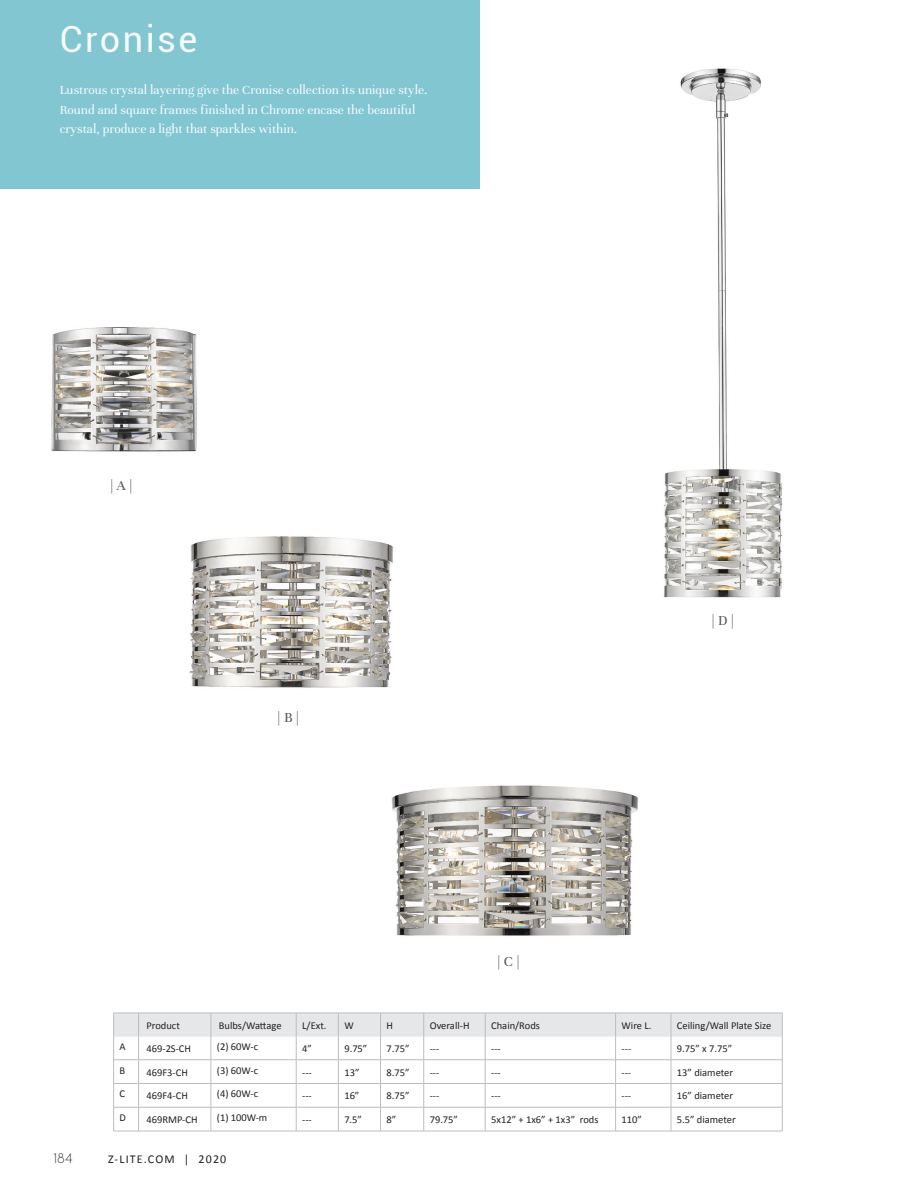
<style>
.page{position:relative;width:918px;height:1188px;background:#fff}
.page>*{position:absolute;margin:0;border:0;box-sizing:border-box;transform-origin:0 0}
.t1{font:36px "Roboto";letter-spacing:.07em;color:#f7fcfe}
.t2{font:15px "Unna";color:#57585a}
.t3{font:300 15px "Josefin Sans Std";color:#231f20}
.t4{font:13.5px/19.5px "Unna";color:#f3fafe}
.t5{font:12px "Calibri";letter-spacing:.1em;color:#231f20}
.t6{font:10.5px "Calibri";color:#231f20}
</style>
<div class="page">
<img style="left:51px;top:327px;width:146px;height:125px">
<img style="left:189px;top:536px;width:205px;height:152px">
<img style="left:391px;top:785px;width:248px;height:151px">
<div style="left:0;top:0;width:480px;height:189px;background:#82c6d1"></div>
<svg style="left:113px;top:1013px;width:670px;height:119px"></svg>
<img style="left:664px;top:68px;width:119px;height:530px">
<h1 class="t1" style="left:60px;top:14px;width:139px">Cronise</h1>
<p class="t4" style="left:60px;top:81px;width:369px">Lustrous crystal layering give the Cronise collection its unique style.<br>Round and square frames finished in Chrome encase the beautiful crystal, produce a light that sparkles within.</p>
<h2 class="t2" style="left:110px;top:477px;width:24px">| A |</h2>
<h2 class="t2" style="left:277px;top:709px;width:24px">| B |</h2>
<h2 class="t2" style="left:711px;top:612px;width:24px">| D |</h2>
<h2 class="t2" style="left:497px;top:953px;width:24px">| C |</h2>
<p class="t6" style="left:146px;top:1019px;width:35px">Product</p>
<p class="t6" style="left:219px;top:1019px;width:64px">Bulbs/Wattage</p>
<p class="t6" style="left:302px;top:1019px;width:26px">L/Ext.</p>
<p class="t6" style="left:344px;top:1019px;width:11px">W</p>
<p class="t6" style="left:387px;top:1019px;width:8px">H</p>
<p class="t6" style="left:430px;top:1019px;width:41px">Overall-H</p>
<p class="t6" style="left:491px;top:1019px;width:50px">Chain/Rods</p>
<p class="t6" style="left:622px;top:1019px;width:31px">Wire L.</p>
<p class="t6" style="left:677px;top:1019px;width:96px">Ceiling/Wall Plate Size</p>
<p class="t6" style="left:120px;top:1040px;width:8px">A</p>
<p class="t6" style="left:146px;top:1042px;width:46px">469-2S-CH</p>
<p class="t6" style="left:217px;top:1040px;width:43px">(2) 60W-c</p>
<p class="t6" style="left:302px;top:1042px;width:11px">4”</p>
<p class="t6" style="left:344px;top:1042px;width:25px">9.75”</p>
<p class="t6" style="left:387px;top:1042px;width:25px">7.75”</p>
<p class="t6" style="left:430px;top:1042px;width:11px">---</p>
<p class="t6" style="left:491px;top:1042px;width:11px">---</p>
<p class="t6" style="left:622px;top:1042px;width:11px">---</p>
<p class="t6" style="left:677px;top:1042px;width:57px">9.75” x 7.75”</p>
<p class="t6" style="left:120px;top:1063px;width:7px">B</p>
<p class="t6" style="left:146px;top:1065px;width:43px">469F3-CH</p>
<p class="t6" style="left:217px;top:1063px;width:43px">(3) 60W-c</p>
<p class="t6" style="left:302px;top:1065px;width:11px">---</p>
<p class="t6" style="left:344px;top:1065px;width:17px">13”</p>
<p class="t6" style="left:387px;top:1065px;width:25px">8.75”</p>
<p class="t6" style="left:430px;top:1065px;width:11px">---</p>
<p class="t6" style="left:491px;top:1065px;width:11px">---</p>
<p class="t6" style="left:622px;top:1065px;width:11px">---</p>
<p class="t6" style="left:677px;top:1065px;width:58px">13” diameter</p>
<p class="t6" style="left:120px;top:1087px;width:7px">C</p>
<p class="t6" style="left:146px;top:1089px;width:43px">469F4-CH</p>
<p class="t6" style="left:217px;top:1087px;width:43px">(4) 60W-c</p>
<p class="t6" style="left:302px;top:1089px;width:11px">---</p>
<p class="t6" style="left:344px;top:1089px;width:17px">16”</p>
<p class="t6" style="left:387px;top:1089px;width:25px">8.75”</p>
<p class="t6" style="left:430px;top:1089px;width:11px">---</p>
<p class="t6" style="left:491px;top:1089px;width:11px">---</p>
<p class="t6" style="left:622px;top:1089px;width:11px">---</p>
<p class="t6" style="left:677px;top:1089px;width:58px">16” diameter</p>
<p class="t6" style="left:120px;top:1111px;width:8px">D</p>
<p class="t6" style="left:146px;top:1113px;width:53px">469RMP-CH</p>
<p class="t6" style="left:217px;top:1111px;width:52px">(1) 100W-m</p>
<p class="t6" style="left:302px;top:1113px;width:11px">---</p>
<p class="t6" style="left:344px;top:1113px;width:19px">7.5”</p>
<p class="t6" style="left:386px;top:1113px;width:11px">8”</p>
<p class="t6" style="left:430px;top:1113px;width:30px">79.75”</p>
<p class="t6" style="left:491px;top:1113px;width:109px">5x12” + 1x6” + 1x3” rods</p>
<p class="t6" style="left:622px;top:1113px;width:22px">110”</p>
<p class="t6" style="left:677px;top:1113px;width:60px">5.5” diameter</p>
<h2 class="t3" style="left:53px;top:1148px;width:21px">184</h2>
<p class="t5" style="left:108px;top:1152px;width:120px">Z-LITE.COM | 2020</p>
</div>
